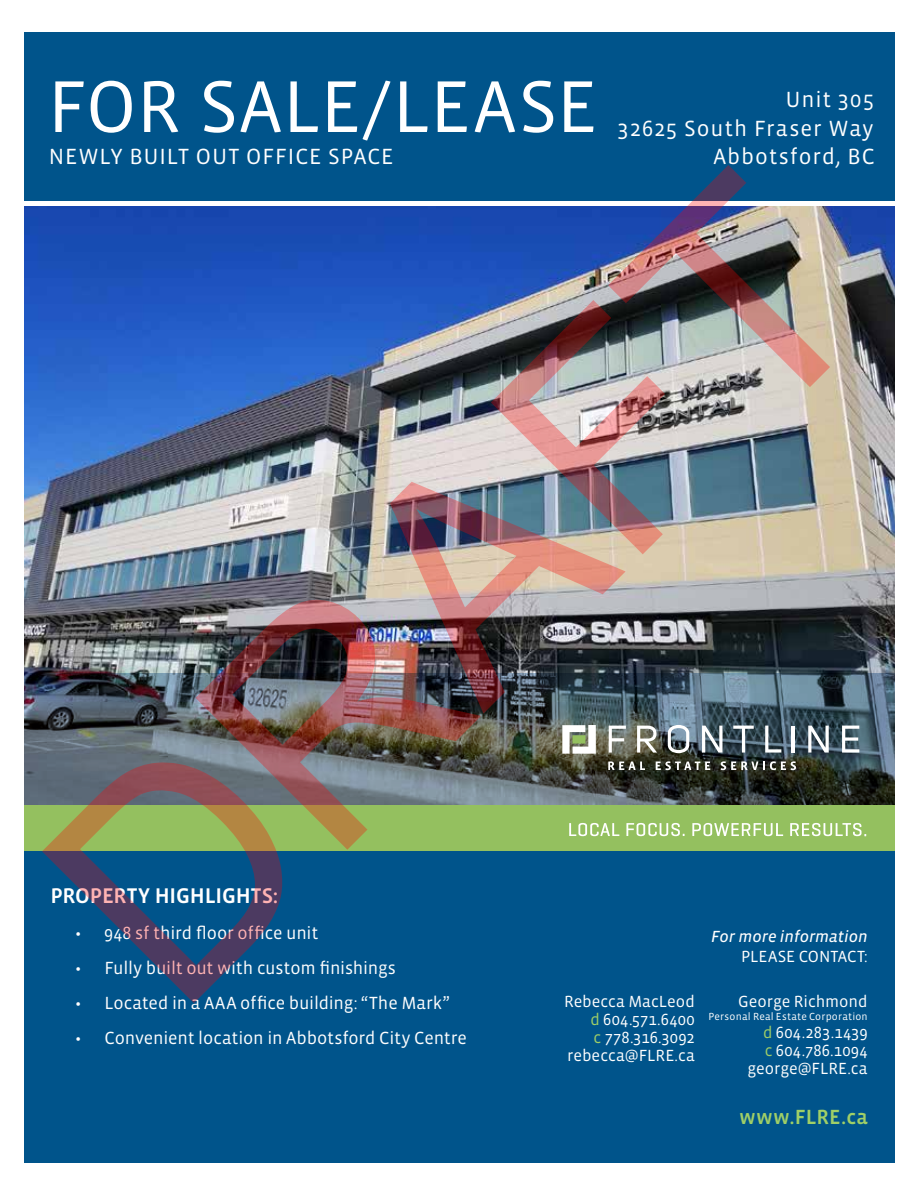
<style>
.page{position:relative;width:918px;height:1188px;background:#fff}
.page>*{position:absolute;margin:0;border:0;box-sizing:border-box;transform-origin:0 0}
.t1{font:300px "Arial";color:rgb(255 0 0/.3)}
.t2{font:75px "Vista Sans";letter-spacing:.005em;color:#fff}
.t3{font:22.5px/28.5px "Vista Sans";letter-spacing:.04em;color:#fff;text-align:right}
.t4{font:21.75px "Vista Sans Med";letter-spacing:-.01em;color:#fff}
.t5{font:21px "Vista Sans Med";letter-spacing:.01em;color:#a0cf67}
.t6{font:18px "Vista Sans";letter-spacing:-.01em;color:#fff}
.t7{font:16.5px/18px "Vista Sans";letter-spacing:.005em;color:#fff;text-align:right}
.t8{font:italic 16.5px "Vista Sans Reg";letter-spacing:-.005em;color:#fff}
.t9{font:10.5px "Vista Sans";letter-spacing:.02em;color:#fff}
.s1{color:#a0cf67}
</style>
<div class="page">
<img style="left:24px;top:206px;width:871px;height:467px">
<div style="left:24px;top:806px;width:871px;height:356px;background:#00548b"></div>
<div style="left:21px;top:32px;width:876px;height:172px;background:#00548b"></div>
<img style="left:24px;top:673px;width:871px;height:133px">
<svg style="left:609px;top:726px;width:17px;height:27px"></svg>
<svg style="left:637px;top:726px;width:20px;height:27px"></svg>
<svg style="left:668px;top:725px;width:21px;height:28px"></svg>
<svg style="left:702px;top:726px;width:21px;height:27px"></svg>
<svg style="left:733px;top:726px;width:21px;height:27px"></svg>
<svg style="left:765px;top:726px;width:16px;height:27px"></svg>
<hr style="left:792px;top:726px;width:3px;height:27px;background:#fff">
<svg style="left:808px;top:726px;width:21px;height:27px"></svg>
<svg style="left:842px;top:726px;width:17px;height:27px"></svg>
<svg style="left:608px;top:761px;width:37px;height:9px"></svg>
<svg style="left:656px;top:761px;width:54px;height:9px"></svg>
<svg style="left:721px;top:761px;width:75px;height:9px"></svg>
<svg style="left:562px;top:725px;width:34px;height:29px"></svg>
<div style="left:572px;top:735px;width:13px;height:9px;background:#94c05f"></div>
<div style="left:22px;top:806px;width:884px;height:45px;background:#94c05f"></div>
<svg style="left:569px;top:823px;width:50px;height:13px"></svg>
<svg style="left:626px;top:823px;width:59px;height:13px"></svg>
<svg style="left:692px;top:823px;width:91px;height:13px"></svg>
<svg style="left:790px;top:823px;width:76px;height:13px"></svg>
<div style="left:895px;top:0;width:23px;height:1188px;background:#fff"></div>
<hr style="left:0;top:202px;width:918px;height:4px;background:#fff">
<div style="left:2px;top:0;width:22px;height:1188px;background:#fff"></div>
<h2 class="t2" style="left:48px;top:69px;width:552px">FOR SALE/LEASE</h2>
<p class="t3" style="left:49px;top:143px;width:346px">NEWLY BUILT OUT OFFICE SPACE</p>
<p class="t3" style="left:618px;top:86px;width:258px">Unit 305<br>32625 South Fraser Way<br>Abbotsford, BC</p>
<h1 class="t1" style="left:-43px;top:799px;width:1001px;rotate:-45deg">DRAFT</h1>
<p class="t4" style="left:50px;top:885px;width:230px">PROPERTY HIGHLIGHTS:</p>
<p class="t6" style="left:75px;top:923px;width:244px">• 948 sf third floor office unit</p>
<p class="t6" style="left:75px;top:959px;width:322px">• Fully built out with custom finishings</p>
<p class="t6" style="left:75px;top:994px;width:376px">• Located in a AAA office building: “The Mark”</p>
<p class="t6" style="left:75px;top:1029px;width:393px">• Convenient location in Abbotsford City Centre</p>
<p class="t8" style="left:711px;top:928px;width:158px">For more information</p>
<p class="t7" style="left:741px;top:948px;width:128px">PLEASE CONTACT:</p>
<p class="t7" style="left:738px;top:992px;width:131px">George Richmond</p>
<p class="t9" style="left:708px;top:1011px;width:161px">Personal Real Estate Corporation</p>
<p class="t7" style="left:747px;top:1024px;width:122px"><span class="s1">d</span> 604.283.1439<br><span class="s1">c</span> 604.786.1094 george@FLRE.ca</p>
<p class="t5" style="left:739px;top:1106px;width:130px">www.FLRE.ca</p>
<p class="t7" style="left:590px;top:993px;width:106px;text-align:justify;text-indent:-26px">Rebecca MacLeod <span class="s1">d</span> 604.571.6400 <span class="s1">c</span> 778.316.3092</p>
<p class="t7" style="left:567px;top:1047px;width:129px">rebecca@FLRE.ca</p>
</div>
